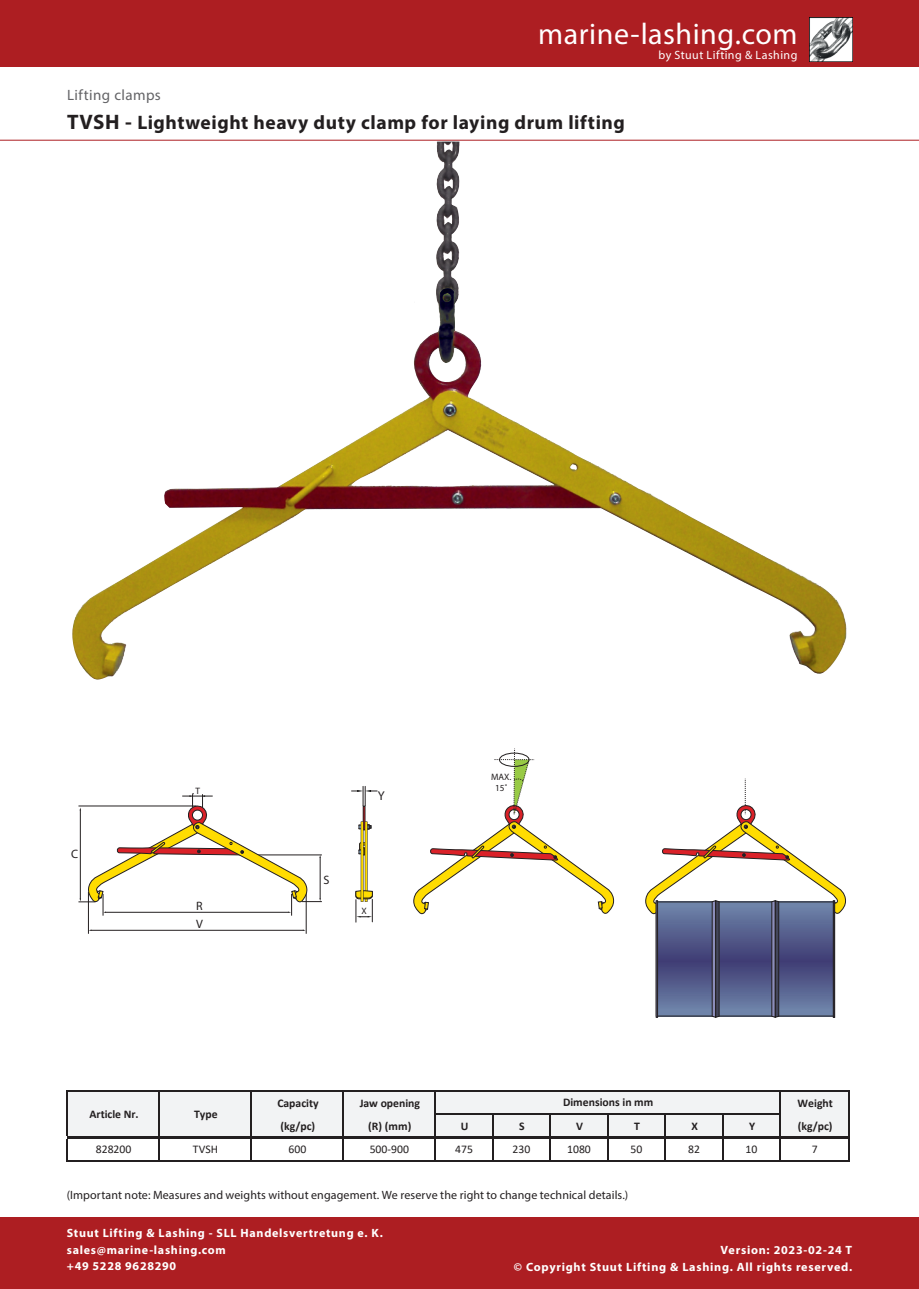
<style>
.page{position:relative;width:919px;height:1289px;background:#fff}
.page>*{position:absolute;margin:0;border:0;box-sizing:border-box;transform-origin:0 0}
.t1{font:30px "Myriad Pro";letter-spacing:.015em;color:#fff}
.t2{font:700 19.5px "Myriad Pro";letter-spacing:.03em;color:#231f20}
.t3{font:15px "Myriad Pro";letter-spacing:.03em;color:#636366}
.t4{font:12.75px "Myriad Pro";color:#231f20}
.t5{font:12.15px/18.3px "Myriad Pro";color:#231f20}
.t6{font:700 12px/16.5px "Myriad Pro";letter-spacing:.06em;color:#fff}
.t7{font:12px "Myriad Pro";letter-spacing:.005em;color:#231f20}
.t8{font:12px "Myriad Pro";letter-spacing:.035em;color:#fff}
.t9{font:700 11.7px "Calibri";color:#231f20}
.t10{font:11.7px "Calibri";color:#231f20}
.t11{font:9.3px/11.1px "Myriad Pro";color:#231f20;text-align:center}
.s1{font-size:21px}
</style>
<div class="page">
<div style="left:0;top:0;width:918px;height:1288px;background:#ad1e22"></div>
<div style="left:0;top:67px;width:918px;height:1149px;background:#fff"></div>
<hr style="left:0;top:140px;width:918px;height:1px;background:#ad1e22">
<img style="left:809px;top:18px;width:43px;height:43px">
<img style="left:72px;top:142px;width:774px;height:537px">
<hr style="left:88px;top:892px;width:1px;height:41px;background:#231f20">
<hr style="left:306px;top:892px;width:1px;height:41px;background:#231f20">
<hr style="left:91px;top:930px;width:212px;height:1px;background:#231f20">
<svg style="left:645px;top:778px;width:201px;height:239px"></svg>
<svg style="left:413px;top:748px;width:201px;height:166px"></svg>
<svg style="left:78px;top:793px;width:244px;height:122px"></svg>
<div style="left:363px;top:805px;width:2px;height:25px;border:1px solid #231f20"></div>
<svg style="left:358px;top:842px;width:7px;height:13px"></svg>
<hr style="left:365px;top:821px;width:2px;height:81px;background:#231f20">
<svg style="left:355px;top:890px;width:18px;height:32px"></svg>
<svg style="left:358px;top:824px;width:14px;height:6px"></svg>
<svg style="left:351px;top:786px;width:26px;height:19px"></svg>
<hr style="left:360px;top:821px;width:3px;height:81px;background:#231f20">
<div style="left:68px;top:1091px;width:781px;height:46px;background:#f2f3f4"></div>
<hr style="left:67px;top:1090px;width:1px;height:45px;background:#231f20">
<hr style="left:159px;top:1091px;width:1px;height:44px;background:#231f20">
<hr style="left:250px;top:1091px;width:2px;height:44px;background:#231f20">
<hr style="left:342px;top:1091px;width:2px;height:44px;background:#231f20">
<hr style="left:434px;top:1091px;width:2px;height:44px;background:#231f20">
<hr style="left:549px;top:1114px;width:2px;height:21px;background:#231f20">
<hr style="left:779px;top:1091px;width:1px;height:44px;background:#231f20">
<hr style="left:848px;top:1091px;width:1px;height:44px;background:#231f20">
<svg style="left:67px;top:1138px;width:1px;height:23px"></svg>
<svg style="left:159px;top:1138px;width:1px;height:21px"></svg>
<hr style="left:250px;top:1138px;width:2px;height:23px;background:#231f20">
<hr style="left:342px;top:1138px;width:2px;height:23px;background:#231f20">
<hr style="left:434px;top:1138px;width:2px;height:23px;background:#231f20">
<svg style="left:779px;top:1138px;width:1px;height:21px"></svg>
<svg style="left:848px;top:1138px;width:1px;height:21px"></svg>
<svg style="left:492px;top:1114px;width:1px;height:45px"></svg>
<hr style="left:549px;top:1138px;width:2px;height:23px;background:#231f20">
<svg style="left:607px;top:1114px;width:1px;height:45px"></svg>
<svg style="left:664px;top:1114px;width:1px;height:45px"></svg>
<svg style="left:722px;top:1114px;width:1px;height:45px"></svg>
<hr style="left:68px;top:1090px;width:781px;height:1px;background:#231f20">
<hr style="left:436px;top:1113px;width:344px;height:1px;background:#231f20">
<hr style="left:67px;top:1135px;width:782px;height:3px;background:#231f20">
<hr style="left:68px;top:1159px;width:781px;height:2px;background:#231f20">
<h1 class="t1" style="left:538px;top:15px;width:261px">marine-lashing.com</h1>
<p class="t8" style="left:658px;top:48px;width:140px">by Stuut Lifting &amp; Lashing</p>
<p class="t3" style="left:67px;top:85px;width:95px">Lifting clamps</p>
<p class="t2" style="left:67px;top:110px;width:559px"><span class="s1">TVSH -</span> Lightweight heavy duty clamp for laying drum lifting</p>
<p class="t5" style="left:71px;top:845px;width:9px">C</p>
<p class="t11" style="left:195px;top:784px;width:6px">T</p>
<p class="t5" style="left:196px;top:896px;width:8px">R<br>V</p>
<p class="t5" style="left:323px;top:871px;width:7px">S</p>
<p class="t4" style="left:378px;top:788px;width:8px">Y</p>
<p class="t11" style="left:361px;top:905px;width:7px">X</p>
<p class="t11" style="left:491px;top:771px;width:22px">MAX.<br>15˚</p>
<p class="t9" style="left:89px;top:1105px;width:51px">Article Nr.</p>
<p class="t9" style="left:194px;top:1105px;width:25px">Type</p>
<p class="t9" style="left:563px;top:1093px;width:92px">Dimensions in mm</p>
<p class="t9" style="left:277px;top:1094px;width:43px">Capacity</p>
<p class="t9" style="left:359px;top:1094px;width:62px">Jaw opening</p>
<p class="t9" style="left:797px;top:1094px;width:37px">Weight</p>
<p class="t9" style="left:280px;top:1117px;width:36px">(kg/pc)</p>
<p class="t9" style="left:368px;top:1117px;width:45px">(R) (mm)</p>
<p class="t9" style="left:460px;top:1117px;width:9px">U</p>
<p class="t9" style="left:519px;top:1117px;width:7px">S</p>
<p class="t9" style="left:576px;top:1117px;width:8px">V</p>
<p class="t9" style="left:634px;top:1117px;width:7px">T</p>
<p class="t9" style="left:691px;top:1117px;width:8px">X</p>
<p class="t9" style="left:749px;top:1117px;width:8px">Y</p>
<p class="t9" style="left:797px;top:1117px;width:36px">(kg/pc)</p>
<p class="t10" style="left:96px;top:1140px;width:37px">828200</p>
<p class="t10" style="left:193px;top:1140px;width:27px">TVSH</p>
<p class="t10" style="left:288px;top:1140px;width:19px">600</p>
<p class="t10" style="left:369px;top:1140px;width:41px">500-900</p>
<p class="t10" style="left:455px;top:1140px;width:19px">475</p>
<p class="t10" style="left:512px;top:1140px;width:19px">230</p>
<p class="t10" style="left:567px;top:1140px;width:25px">1080</p>
<p class="t10" style="left:630px;top:1140px;width:13px">50</p>
<p class="t10" style="left:688px;top:1140px;width:13px">82</p>
<p class="t10" style="left:745px;top:1140px;width:13px">10</p>
<p class="t10" style="left:811px;top:1140px;width:7px">7</p>
<p class="t7" style="left:67px;top:1187px;width:563px">(Important note: Measures and weights without engagement. We reserve the right to change technical details.)</p>
<p class="t6" style="left:67px;top:1224px;width:317px">Stuut Lifting &amp; Lashing - SLL Handelsvertretung e. K. sales@marine-lashing.com<br>+49 5228 9628290</p>
<p class="t6" style="left:720px;top:1241px;width:133px">Version: 2023-02-24 T</p>
<p class="t6" style="left:514px;top:1257px;width:340px">© Copyright Stuut Lifting &amp; Lashing. All rights reserved.</p>
</div>
